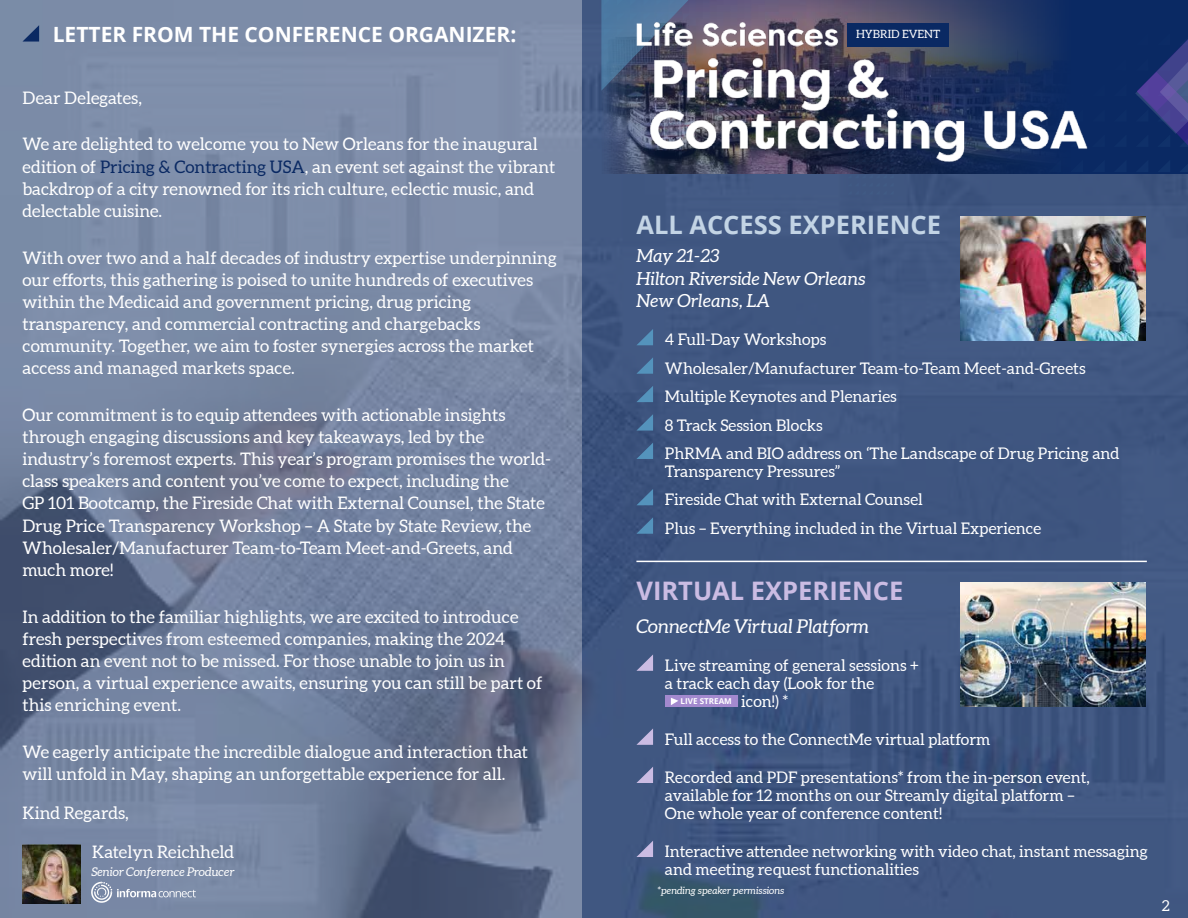
<style>
.page{position:relative;width:1188px;height:918px;background:#fff}
.page>*{position:absolute;margin:0;border:0;box-sizing:border-box;transform-origin:0 0}
.t1{font:700 25.5px "Open Sans";color:#c3d4e5}
.t2{font:700 25.5px "Open Sans";color:#cbbce3}
.t3{font:700 21px "Open Sans";color:#fff}
.t4{font:italic 19.05px "Aleo";color:#fff}
.t5{font:italic 18px/22.5px "Aleo";color:#fff}
.t6{font:17.25px/22.2px "Aleo";color:#fff}
.t7{font:16.05px/28.3px "Aleo";color:#fff}
.t8{font:15px "Aleo";color:#fff}
.t9{font:italic 12px "Aleo";color:#fff}
.t10{font:11.4px "Aleo";color:#fff}
.t11{font:italic 10.05px "Aleo";color:#fff}
.t12{font:700 8.1px "Open Sans";color:#fff}
.s1{color:#0a2963}
.s2{font-family:"Aleo";font-weight:400;font-size:16.05px}
</style>
<div class="page">
<img style="left:0;top:0;width:582px;height:918px">
<div style="left:582px;top:0;width:606px;height:918px;background:#405681"></div>
<div style="left:601px;top:0;width:587px;height:174px;background:#0a2963"></div>
<img style="left:601px;top:0;width:452px;height:174px">
<svg style="left:601px;top:0;width:23px;height:91px;background:#487097"></svg>
<svg style="left:848px;top:162px;width:46px;height:33px;background:#31446b"></svg>
<svg style="left:1135px;top:39px;width:53px;height:133px"></svg>
<svg style="left:1048px;top:33px;width:5px;height:12px"></svg>
<svg style="left:1048px;top:58px;width:5px;height:11px"></svg>
<svg style="left:1048px;top:162px;width:5px;height:10px"></svg>
<svg style="left:22px;top:25px;width:17px;height:17px"></svg>
<img style="left:22px;top:845px;width:59px;height:58px">
<img style="left:91px;top:882px;width:21px;height:21px">
<img style="left:94px;top:897px;width:15px;height:3px">
<svg style="left:94px;top:882px;width:102px;height:15px;background:#93a0b7"></svg>
<img style="left:960px;top:217px;width:186px;height:123px">
<svg style="left:636px;top:329px;width:17px;height:16px"></svg>
<svg style="left:636px;top:357px;width:17px;height:17px"></svg>
<svg style="left:636px;top:386px;width:17px;height:16px"></svg>
<svg style="left:636px;top:414px;width:17px;height:17px"></svg>
<svg style="left:636px;top:443px;width:17px;height:16px"></svg>
<svg style="left:636px;top:489px;width:17px;height:16px"></svg>
<svg style="left:636px;top:517px;width:17px;height:17px"></svg>
<hr style="left:636px;top:561px;width:511px;height:1px;background:#fff">
<img style="left:960px;top:583px;width:186px;height:123px">
<svg style="left:636px;top:654px;width:17px;height:17px"></svg>
<div style="left:665px;top:696px;width:73px;height:11px;background:#a389ce"></div>
<svg style="left:671px;top:698px;width:7px;height:7px"></svg>
<svg style="left:636px;top:728px;width:17px;height:17px"></svg>
<svg style="left:636px;top:767px;width:17px;height:16px"></svg>
<svg style="left:636px;top:841px;width:17px;height:16px"></svg>
<div style="left:848px;top:23px;width:101px;height:23px;background:#0a2963"></div>
<img style="left:624px;top:0;width:269px;height:111px">
<img style="left:643px;top:69px;width:445px;height:93px">
<p class="t3" style="left:53px;top:19px;width:465px">LETTER FROM THE CONFERENCE ORGANIZER:</p>
<p class="t6" style="left:22px;top:87px;width:121px">Dear Delegates,</p>
<p class="t6" style="left:22px;top:134px;width:535px">We are delighted to welcome you to New Orleans for the inaugural edition of <span class="s1">Pricing &amp; Contracting USA</span>, an event set against the vibrant backdrop of a city renowned for its rich culture, eclectic music, and delectable cuisine.</p>
<p class="t6" style="left:22px;top:247px;width:536px">With over two and a half decades of industry expertise underpinning our efforts, this gathering is poised to unite hundreds of executives within the Medicaid and government pricing, drug pricing transparency, and commercial contracting and chargebacks community. Together, we aim to foster synergies across the market access and managed markets space.</p>
<p class="t6" style="left:22px;top:404px;width:530px">Our commitment is to equip attendees with actionable insights through engaging discussions and key takeaways, led by the industry’s foremost experts. This year’s program promises the world&shy;class speakers and content you’ve come to expect, including the<br>GP 101 Bootcamp, the Fireside Chat with External Counsel, the State Drug Price Transparency Workshop – A State by State Review, the Wholesaler/Manufacturer Team-to-Team Meet-and-Greets, and much more!</p>
<p class="t6" style="left:22px;top:606px;width:521px">In addition to the familiar highlights, we are excited to introduce fresh perspectives from esteemed companies, making the 2024 edition an event not to be missed. For those unable to join us in person, a virtual experience awaits, ensuring you can still be part of this enriching event.</p>
<p class="t6" style="left:22px;top:741px;width:507px">We eagerly anticipate the incredible dialogue and interaction that will unfold in May, shaping an unforgettable experience for all.</p>
<p class="t6" style="left:22px;top:802px;width:108px">Kind Regards,</p>
<p class="t6" style="left:92px;top:841px;width:144px">Katelyn Reichheld</p>
<p class="t9" style="left:91px;top:865px;width:145px">Senior Conference Producer</p>
<p class="t10" style="left:856px;top:28px;width:86px">HYBRID EVENT</p>
<h1 class="t1" style="left:636px;top:206px;width:306px">ALL ACCESS EXPERIENCE</h1>
<p class="t5" style="left:636px;top:245px;width:231px">May 21-23<br>Hilton Riverside New Orleans<br>New Orleans, LA</p>
<p class="t7" style="left:665px;top:326px;width:456px">4 Full-Day Workshops<br>Wholesaler/Manufacturer Team-to-Team Meet-and-Greets Multiple Keynotes and Plenaries<br>8 Track Session Blocks<br>PhRMA and BIO address on ‘The Landscape of Drug Pricing and</p>
<p class="t7" style="left:665px;top:458px;width:378px">Transparency Pressures”<br>Fireside Chat with External Counsel<br>Plus – Everything included in the Virtual Experience</p>
<h1 class="t2" style="left:636px;top:572px;width:268px">VIRTUAL EXPERIENCE</h1>
<p class="t4" style="left:636px;top:615px;width:234px">ConnectMe Virtual Platform</p>
<p class="t7" style="left:665px;top:657px;width:255px;line-height:17.9px">Live streaming of general sessions + a track each day (Look for the</p>
<p class="t12" style="left:681px;top:696px;width:109px">LIVE STREAM <span class="s2">icon!) *</span></p>
<p class="t7" style="left:665px;top:726px;width:327px">Full access to the ConnectMe virtual platform</p>
<p class="t7" style="left:665px;top:769px;width:426px;line-height:17.9px">Recorded and PDF presentations* from the in-person event, available for 12 months on our Streamly digital platform –<br>One whole year of conference content!</p>
<p class="t7" style="left:665px;top:843px;width:484px;line-height:18px">Interactive attendee networking with video chat, instant messaging and meeting request functionalities</p>
<p class="t11" style="left:657px;top:885px;width:128px">*pending speaker permissions</p>
<p class="t8" style="left:1162px;top:897px;width:9px">2</p>
</div>
